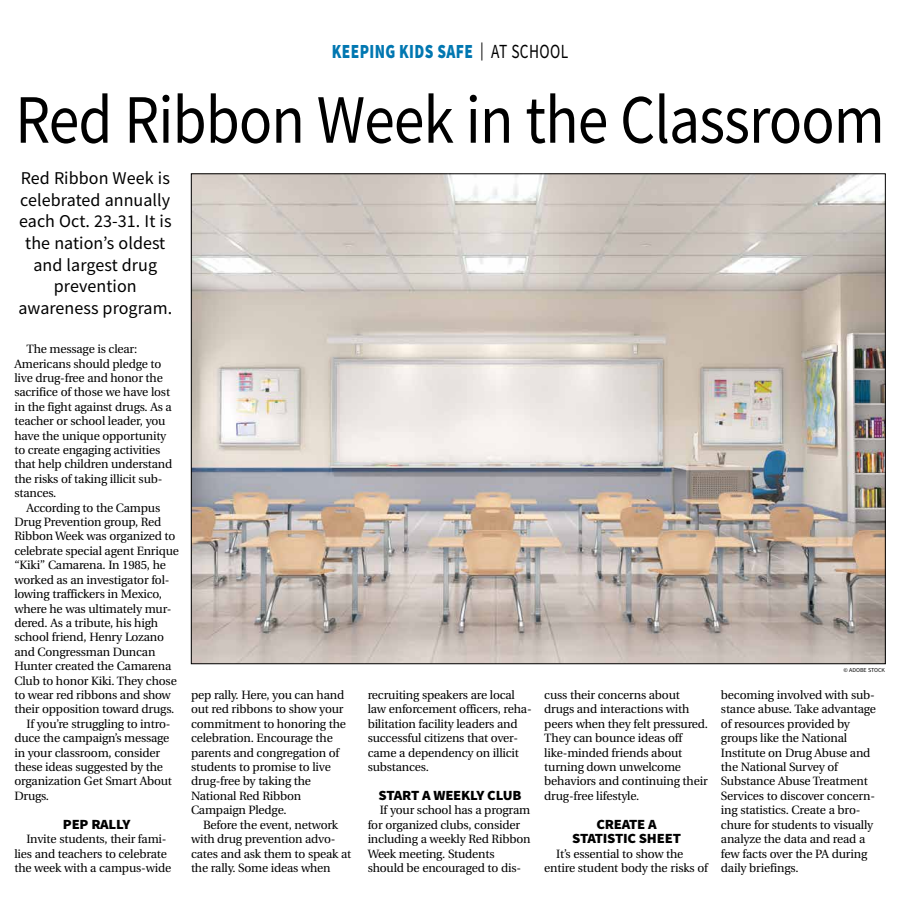
<style>
.page{position:relative;width:900px;height:908px;background:#fff}
.page>*{position:absolute;margin:0;border:0;box-sizing:border-box;transform-origin:0 0}
.t1{font:69.3px "Source Sans Pro";letter-spacing:-.015em;color:#000;scale:.89 1}
.t2{font:900 20px "Source Sans Pro";letter-spacing:.025em;color:#0077b1;scale:.77 1}
.t3{font:18px/21.6px "Source Sans Pro";letter-spacing:.005em;color:#000;text-align:center}
.t4{font:900 14px/14.4px "Source Sans Pro";letter-spacing:-.015em;color:#000;text-align:center;scale:1.05 1}
.t5{font:12px/14.4px "Utopia";letter-spacing:-.015em;color:#000}
.t6{font:6px "Source Sans Pro";color:#000}
.s1{font-weight:400;font-size:18px;color:#000}
.s2{font-weight:400;color:#000}
</style>
<div class="page">
<img style="left:193px;top:175px;width:691px;height:486px">
<h2 class="t2" style="left:332px;top:38px;width:309px">KEEPING KIDS SAFE <span class="s1">|</span> <span class="s2">AT SCHOOL</span></h2>
<h1 class="t1" style="left:15px;top:76px;width:979px">Red Ribbon Week in the Classroom</h1>
<h3 class="t3" style="left:18px;top:167px;width:155px">Red Ribbon Week is celebrated annually each Oct. 23-31. It is the nation’s oldest and largest drug prevention awareness program.</h3>
<p class="t5" style="left:14px;top:342px;width:160px;text-indent:12px">The message is clear:<br>Americans should pledge to live drug-free and honor the sacrifice of those we have lost in the fight against drugs. As a teacher or school leader, you have the unique opportunity to create engaging activities that help children understand the risks of taking illicit sub&shy;stances.</p>
<p class="t5" style="left:26px;top:500px;width:135px">According to the Campus</p>
<p class="t5" style="left:14px;top:515px;width:148px">Drug Prevention group, Red</p>
<p class="t5" style="left:14px;top:529px;width:163px">Ribbon Week was organized to</p>
<p class="t5" style="left:14px;top:543px;width:166px">celebrate special agent Enrique</p>
<p class="t5" style="left:14px;top:558px;width:153px">“Kiki” Camarena. In 1985, he</p>
<p class="t5" style="left:14px;top:572px;width:157px">worked as an investigator fol-</p>
<p class="t5" style="left:14px;top:587px;width:149px">lowing traffickers in Mexico,</p>
<p class="t5" style="left:14px;top:601px;width:159px">where he was ultimately mur-</p>
<p class="t5" style="left:14px;top:615px;width:145px">dered. As a tribute, his high</p>
<p class="t5" style="left:14px;top:630px;width:151px">school friend, Henry Lozano</p>
<p class="t5" style="left:14px;top:644px;width:143px">and Congressman Duncan</p>
<p class="t5" style="left:14px;top:659px;width:159px">Hunter created the Camarena</p>
<p class="t5" style="left:14px;top:673px;width:164px">Club to honor Kiki. They chose</p>
<p class="t5" style="left:14px;top:687px;width:158px">to wear red ribbons and show</p>
<p class="t5" style="left:14px;top:702px;width:161px">their opposition toward drugs.</p>
<p class="t5" style="left:26px;top:716px;width:146px">If you’re struggling to intro-</p>
<p class="t5" style="left:14px;top:731px;width:157px">duce the campaign’s message</p>
<p class="t5" style="left:14px;top:745px;width:147px">in your classroom, consider</p>
<p class="t5" style="left:14px;top:759px;width:150px">these ideas suggested by the</p>
<p class="t5" style="left:14px;top:774px;width:159px">organization Get Smart About</p>
<p class="t5" style="left:14px;top:788px;width:36px">Drugs.</p>
<p class="t4" style="left:63px;top:816px;width:66px">PEP RALLY</p>
<p class="t5" style="left:14px;top:831px;width:158px;text-indent:12px">Invite students, their fami&shy;lies and teachers to celebrate the week with a campus-wide</p>
<p class="t5" style="left:191px;top:687px;width:156px">pep rally. Here, you can hand out red ribbons to show your commitment to honoring the celebration. Encourage the parents and congregation of students to promise to live drug-free by taking the<br>National Red Ribbon<br>Campaign Pledge.</p>
<p class="t5" style="left:191px;top:817px;width:162px;text-indent:12px">Before the event, network with drug prevention advo&shy;cates and ask them to speak at the rally. Some ideas when</p>
<p class="t5" style="left:368px;top:687px;width:166px">recruiting speakers are local law enforcement officers, reha&shy;bilitation facility leaders and successful citizens that over&shy;came a dependency on illicit substances.</p>
<p class="t4" style="left:379px;top:787px;width:137px">START A WEEKLY CLUB</p>
<p class="t5" style="left:368px;top:803px;width:164px;text-indent:12px">If your school has a program for organized clubs, consider including a weekly Red Ribbon<br>Week meeting. Students should be encouraged to dis-</p>
<p class="t5" style="left:544px;top:687px;width:165px">cuss their concerns about drugs and interactions with peers when they felt pressured.<br>They can bounce ideas off like-minded friends about turning down unwelcome behaviors and continuing their drug-free lifestyle.</p>
<p class="t4" style="left:572px;top:816px;width:105px">CREATE A<br>STATISTIC SHEET</p>
<p class="t5" style="left:544px;top:846px;width:165px;text-indent:12px">It’s essential to show the entire student body the risks of</p>
<p class="t6" style="left:844px;top:666px;width:43px">© ADOBE STOCK</p>
<p class="t5" style="left:721px;top:687px;width:157px">becoming involved with sub&shy;stance abuse. Take advantage of resources provided by groups like the National<br>Institute on Drug Abuse and the National Survey of<br>Substance Abuse Treatment<br>Services to discover concern&shy;ing statistics. Create a bro&shy;chure for students to visually analyze the data and read a few facts over the PA during daily briefings.</p>
</div>
